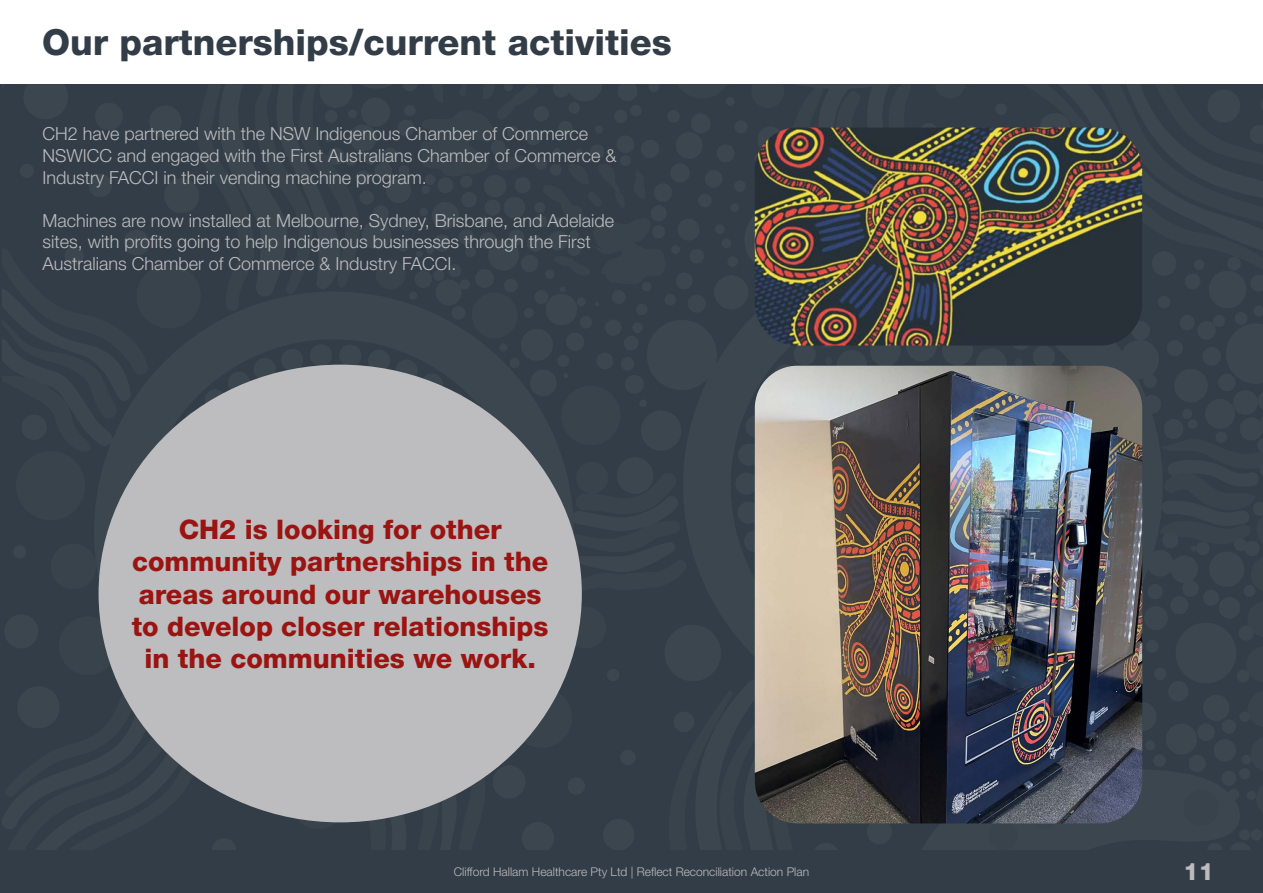
<style>
.page{position:relative;width:1263px;height:893px;background:#fff}
.page>*{position:absolute;margin:0;border:0;box-sizing:border-box;transform-origin:0 0}
.Page_Headers{font:800 36px "Helvetica Neue LT Pro";color:#323d47}
.Paragraph_Style_1{font:800 27px/32.4px "Helvetica Neue LT Pro";color:#9a1411;text-align:center}
.t1{font:800 24px "Helvetica Neue LT Pro";color:#bdbcbf}
.Paragraph_Style_1-2{font:300 18px/21.6px "Helvetica Neue LT Pro";color:#bdbcbf}
.t2{font:300 12px "Helvetica Neue LT Pro";color:#bdbcbf}
</style>
<div class="page">
<img style="left:2px;top:84px;width:1261px;height:766px">
<img style="left:755px;top:128px;width:387px;height:218px">
<img style="left:755px;top:366px;width:387px;height:457px">
<div style="left:99px;top:365px;width:483px;height:457px;background:#bdbcbf;border-radius:50%"></div>
<div style="left:0;top:850px;width:1263px;height:43px;background:#323d47"></div>
<p class="Page_Headers" style="left:42px;top:20px;width:631px">Our partnerships/current activities</p>
<p class="Paragraph_Style_1-2" style="left:43px;top:123px;width:575px">CH2 have partnered with the NSW Indigenous Chamber of Commerce<br>NSWICC and engaged with the First Australians Chamber of Commerce &amp;<br>Industry FACCI in their vending machine program.</p>
<p class="Paragraph_Style_1-2" style="left:43px;top:209px;width:573px">Machines are now installed at Melbourne, Sydney, Brisbane, and Adelaide sites, with profits going to help Indigenous businesses through the First<br>Australians Chamber of Commerce &amp; Industry FACCI.</p>
<p class="Paragraph_Style_1" style="left:132px;top:513px;width:418px">CH2 is looking for other community partnerships in the areas around our warehouses to develop closer relationships in the communities we work.</p>
<p class="t2" style="left:454px;top:864px;width:357px">Clifford Hallam Healthcare Pty Ltd | Reflect Reconciliation Action Plan</p>
<h3 class="t1" style="left:1184px;top:857px;width:32px">11</h3>
</div>
